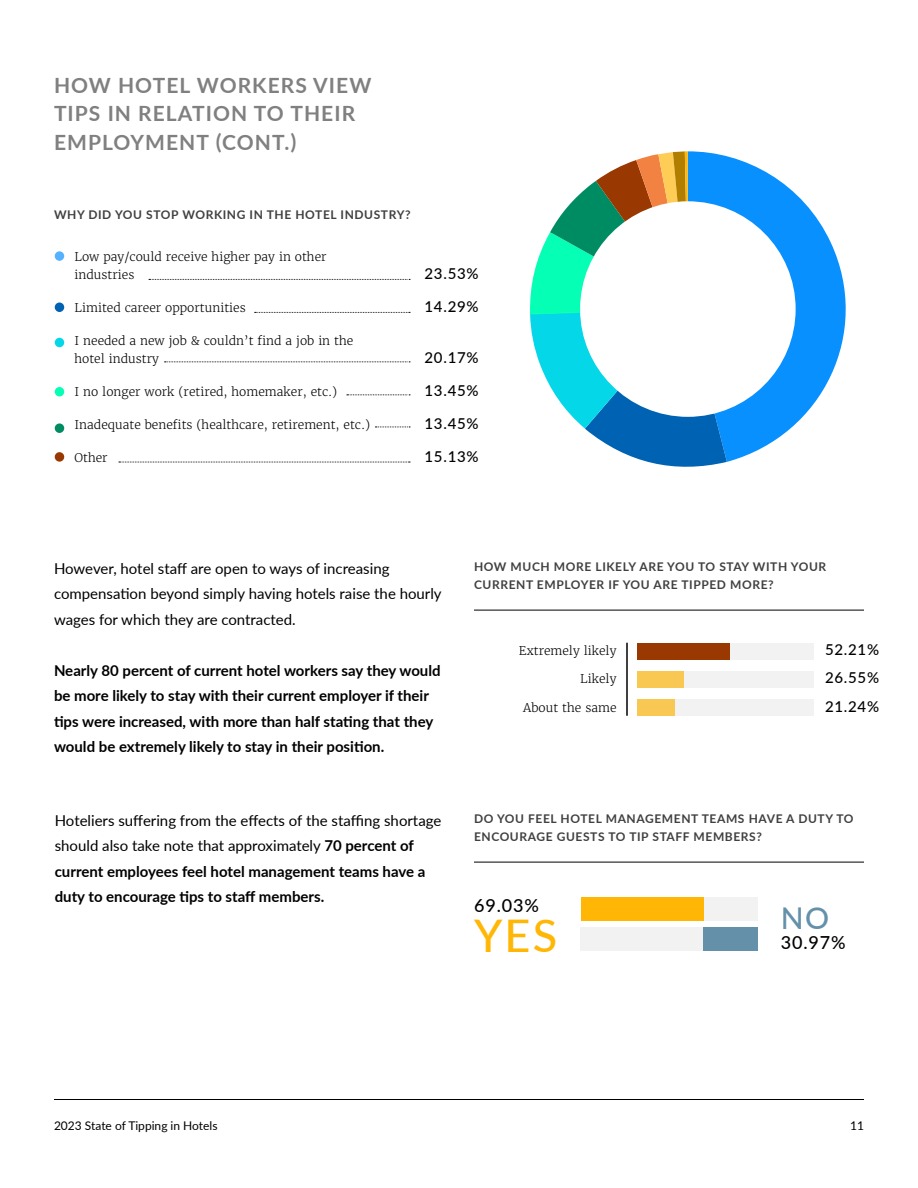
<style>
.page{position:relative;width:918px;height:1188px;background:#fff}
.page>*{position:absolute;margin:0;border:0;box-sizing:border-box;transform-origin:0 0}
.t1{font:500 45px "Lato";color:#ffb604}
.t2{font:500 30px "Lato";color:#6590aa}
.t3{font:700 21px/28.5px "Lato";letter-spacing:.05em;color:#808080}
.t4{font:500 18px "Lato";letter-spacing:.05em;color:#000}
.t5{font:700 15px/25.5px "Lato";color:#000}
.t6{font:15px/25.5px "Lato";color:#000}
.t7{font:500 15px/28.5px "Lato";letter-spacing:.05em;color:#000;text-align:justify}
.t8{font:300 12px/18px "Merriweather";color:#000}
.t9{font:700 12px/18px "Lato";letter-spacing:.05em;color:#404040}
.t10{font:12px "Lato";color:#000}
.s1{font-weight:400}
</style>
<div class="page">
<hr style="left:54px;top:1099px;width:810px;height:1px;background:#000">
<svg style="left:727px;top:156px;width:119px;height:306px;fill:#0890ff"></svg>
<svg style="left:530px;top:151px;width:197px;height:316px"></svg>
<div style="left:580px;top:201px;width:216px;height:216px;background:#fff;border-radius:50%"></div>
<div style="left:55px;top:251px;width:9px;height:10px;background:#55b2ff;border-radius:50%"></div>
<div style="left:55px;top:338px;width:9px;height:9px;background:#04d7e8;border-radius:50%"></div>
<div style="left:55px;top:423px;width:9px;height:10px;background:#008c62;border-radius:50%"></div>
<div style="left:55px;top:303px;width:9px;height:9px;background:#0062b2;border-radius:50%"></div>
<div style="left:55px;top:387px;width:9px;height:9px;background:#05ffb4;border-radius:50%"></div>
<div style="left:55px;top:452px;width:9px;height:10px;background:#993901;border-radius:50%"></div>
<svg style="left:149px;top:279px;width:261px;height:1px"></svg>
<svg style="left:375px;top:427px;width:35px;height:1px"></svg>
<svg style="left:255px;top:312px;width:155px;height:1px"></svg>
<svg style="left:119px;top:462px;width:291px;height:1px"></svg>
<svg style="left:165px;top:362px;width:245px;height:1px"></svg>
<svg style="left:347px;top:394px;width:63px;height:1px"></svg>
<hr style="left:474px;top:610px;width:390px;height:1px;background:#000">
<hr style="left:474px;top:862px;width:390px;height:1px;background:#000">
<hr style="left:626px;top:643px;width:2px;height:73px;background:#000">
<div style="left:638px;top:643px;width:176px;height:17px;background:#f2f2f2"></div>
<div style="left:581px;top:897px;width:177px;height:24px;background:#f2f2f2"></div>
<div style="left:638px;top:699px;width:176px;height:17px;background:#f2f2f2"></div>
<div style="left:638px;top:671px;width:176px;height:17px;background:#f2f2f2"></div>
<div style="left:580px;top:927px;width:178px;height:24px;background:#f2f2f2"></div>
<div style="left:703px;top:927px;width:55px;height:24px;background:#6590aa"></div>
<div style="left:581px;top:897px;width:122px;height:24px;background:#ffb604"></div>
<div style="left:638px;top:643px;width:92px;height:17px;background:#993800"></div>
<div style="left:638px;top:699px;width:37px;height:17px;background:#f9c853"></div>
<div style="left:638px;top:671px;width:46px;height:17px;background:#f9c853"></div>
<h3 class="t3" style="left:54px;top:70px;width:319px">HOW HOTEL WORKERS VIEW<br>TIPS IN RELATION TO THEIR<br>EMPLOYMENT (CONT.)</h3>
<p class="t9" style="left:54px;top:205px;width:358px">WHY DID YOU STOP WORKING IN THE HOTEL INDUSTRY?</p>
<p class="t8" style="left:75px;top:248px;width:254px">Low pay/could receive higher pay in other industries</p>
<p class="t8" style="left:75px;top:299px;width:173px">Limited career opportunities</p>
<p class="t8" style="left:75px;top:332px;width:280px">I needed a new job &amp; couldn’t find a job in the hotel industry</p>
<p class="t8" style="left:75px;top:383px;width:264px">I no longer work (retired, homemaker, etc.)</p>
<p class="t8" style="left:75px;top:416px;width:297px">Inadequate benefits (healthcare, retirement, etc.)</p>
<p class="t8" style="left:75px;top:449px;width:35px">Other</p>
<p class="t7" style="left:425px;top:259px;width:56px">23.53%</p>
<p class="t7" style="left:425px;top:292px;width:56px">14.29%</p>
<p class="t7" style="left:425px;top:343px;width:56px">20.17%</p>
<p class="t7" style="left:425px;top:376px;width:56px">13.45%</p>
<p class="t7" style="left:425px;top:409px;width:56px">13.45%</p>
<p class="t7" style="left:425px;top:442px;width:56px">15.13%</p>
<p class="t6" style="left:54px;top:555px;width:389px">However, hotel staff are open to ways of increasing compensation beyond simply having hotels raise the hourly wages for which they are contracted.</p>
<p class="t5" style="left:54px;top:657px;width:388px">Nearly 80 percent of current hotel workers say they would be more likely to stay with their current employer if their tips were increased, with more than half stating that they would be extremely likely to stay in their position.</p>
<p class="t5" style="left:55px;top:807px;width:388px"><span class="s1">Hoteliers suffering from the effects of the staffing shortage should also take note that approximately</span> 70 percent of current employees feel hotel management teams have a duty to encourage tips to staff members.</p>
<p class="t9" style="left:474px;top:558px;width:354px">HOW MUCH MORE LIKELY ARE YOU TO STAY WITH YOUR<br>CURRENT EMPLOYER IF YOU ARE TIPPED MORE?</p>
<p class="t8" style="left:519px;top:641px;width:99px">Extremely likely</p>
<p class="t8" style="left:580px;top:670px;width:38px">Likely</p>
<p class="t8" style="left:523px;top:698px;width:95px">About the same</p>
<p class="t7" style="left:825px;top:634px;width:56px">52.21% 26.55% 21.24%</p>
<p class="t9" style="left:474px;top:810px;width:381px">DO YOU FEEL HOTEL MANAGEMENT TEAMS HAVE A DUTY TO<br>ENCOURAGE GUESTS TO TIP STAFF MEMBERS?</p>
<p class="t4" style="left:474px;top:892px;width:67px">69.03%</p>
<h1 class="t1" style="left:474px;top:903px;width:85px">YES</h1>
<h2 class="t2" style="left:781px;top:896px;width:50px">NO</h2>
<p class="t4" style="left:781px;top:929px;width:67px">30.97%</p>
<p class="t10" style="left:54px;top:1117px;width:165px">2023 State of Tipping in Hotels</p>
<p class="t10" style="left:850px;top:1117px;width:15px">11</p>
</div>
